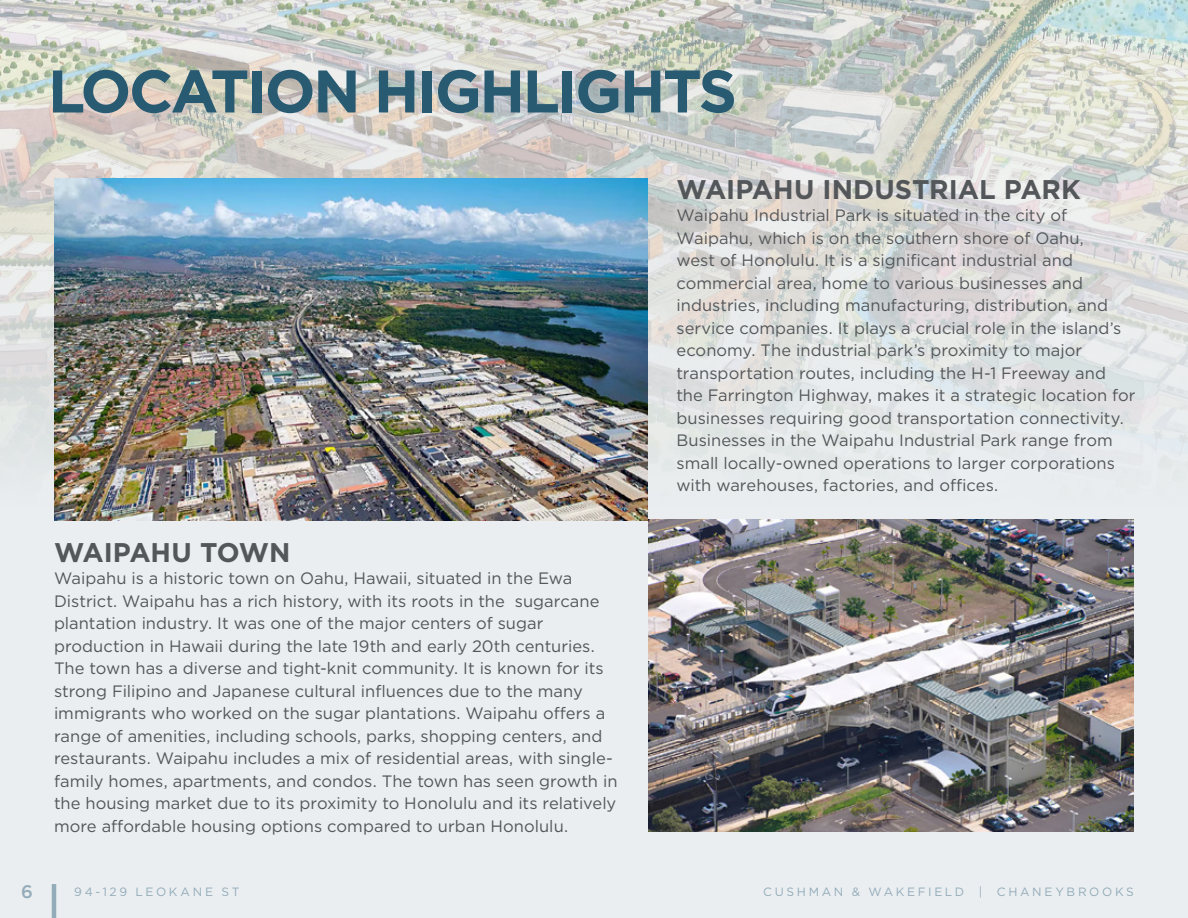
<style>
.page{position:relative;width:1188px;height:918px;background:#eaeef1}
.page>*{position:absolute;margin:0;border:0;box-sizing:border-box;transform-origin:0 0}
.t1{font:700 60px "Gotham";letter-spacing:-.04em;color:#285a72}
.t2{font:700 27px "Gotham";letter-spacing:-.005em;color:#54575a}
.t3{font:500 18px "Gotham";color:#93acb9}
.t4{font:16.5px/22.5px "Gotham";color:#54575a}
.t5{font:12px "Gotham";letter-spacing:.22em;color:#93acb9}
</style>
<div class="page">
<img style="left:0;top:0;width:1188px;height:464px">
<img style="left:648px;top:519px;width:486px;height:312px">
<img style="left:54px;top:178px;width:594px;height:343px">
<hr style="left:52px;top:884px;width:4px;height:34px;background:#93acb9">
<h1 class="t1" style="left:48px;top:51px;width:690px">LOCATION HIGHLIGHTS</h1>
<h2 class="t2" style="left:54px;top:534px;width:238px">WAIPAHU TOWN</h2>
<p class="t4" style="left:54px;top:567px;width:565px">Waipahu is a historic town on Oahu, Hawaii, situated in the Ewa District. Waipahu has a rich history, with its roots in the sugarcane plantation industry. It was one of the major centers of sugar production in Hawaii during the late 19th and early 20th centuries.<br>The town has a diverse and tight-knit community. It is known for its strong Filipino and Japanese cultural influences due to the many immigrants who worked on the sugar plantations. Waipahu offers a range of amenities, including schools, parks, shopping centers, and restaurants. Waipahu includes a mix of residential areas, with single&shy;family homes, apartments, and condos. The town has seen growth in the housing market due to its proximity to Honolulu and its relatively more affordable housing options compared to urban Honolulu.</p>
<h2 class="t2" style="left:676px;top:171px;width:406px">WAIPAHU INDUSTRIAL PARK</h2>
<p class="t4" style="left:676px;top:204px;width:460px">Waipahu Industrial Park is situated in the city of Waipahu, which is on the southern shore of Oahu,<br>west of Honolulu. It is a significant industrial and commercial area, home to various businesses and industries, including manufacturing, distribution, and service companies. It plays a crucial role in the island’s economy. The industrial park’s proximity to major transportation routes, including the H-1 Freeway and the Farrington Highway, makes it a strategic location for businesses requiring good transportation connectivity.<br>Businesses in the Waipahu Industrial Park range from small locally-owned operations to larger corporations with warehouses, factories, and offices.</p>
<p class="t3" style="left:21px;top:881px;width:13px">6</p>
<p class="t5" style="left:74px;top:884px;width:167px">94-129 LEOKANE ST</p>
<p class="t5" style="left:763px;top:884px;width:372px">CUSHMAN &amp; WAKEFIELD | CHANEYBROOKS</p>
</div>
